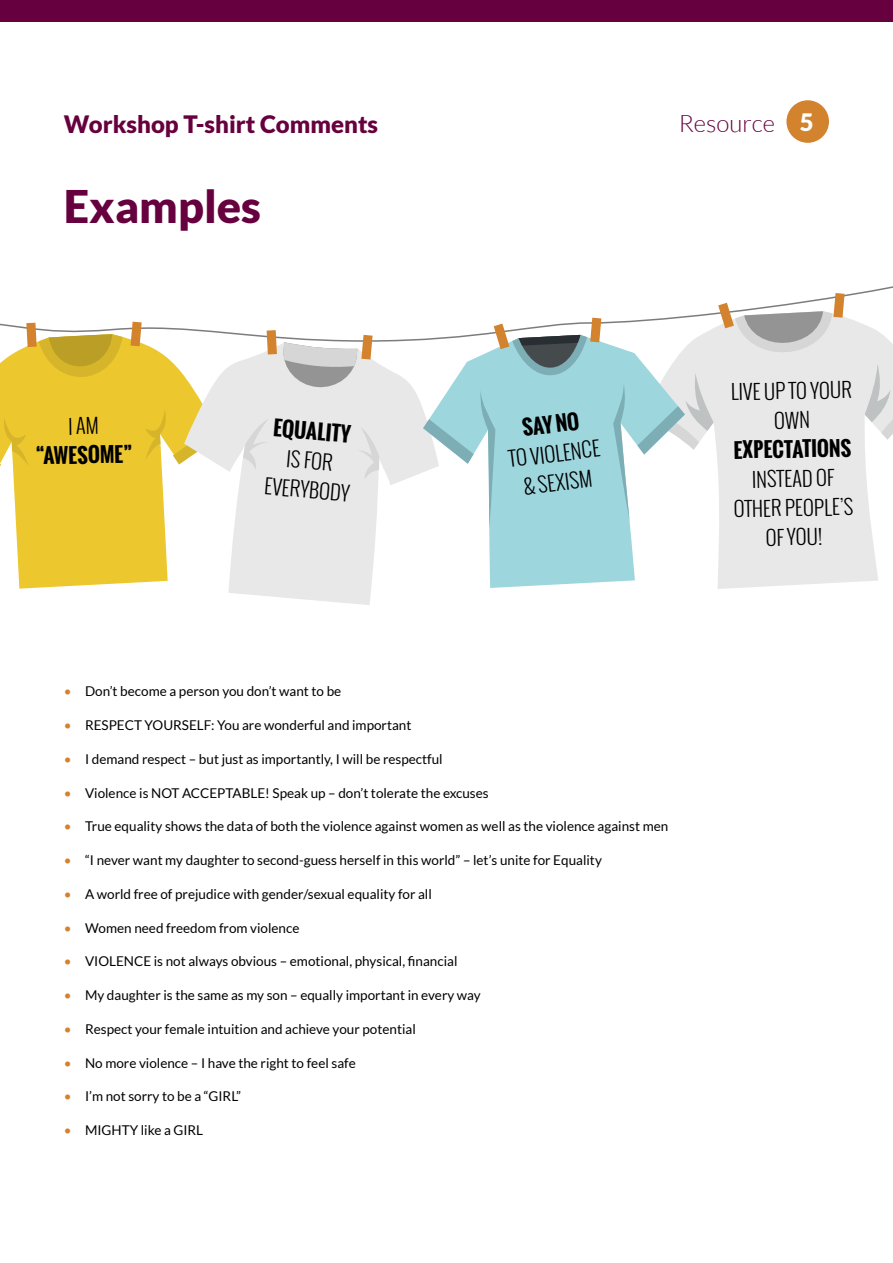
<style>
.page{position:relative;width:893px;height:1263px;background:#fff}
.page>*{position:absolute;margin:0;border:0;box-sizing:border-box;transform-origin:0 0}
.t1{font:900 45px "Lato";color:#67003e}
.t2{font:900 24px "Lato";color:#67003e}
.t3{font:300 24px "Lato";color:#67003e}
.t4{font:300 20.25px/29.2px "Oswald";color:#000;text-align:center}
.t5{font:700 20.25px "Oswald";color:#000}
.t6{font:13.5px "Lato";color:#000}
.s1{font-weight:900;color:#fff}
.s2{color:#d3822d}
</style>
<div class="page">
<div style="left:0;top:0;width:893px;height:21px;background:#67003e"></div>
<div style="left:786px;top:100px;width:43px;height:43px;background:#d3822d;border-radius:50%"></div>
<svg style="left:0;top:337px;width:184px;height:252px;fill:#edc72e"></svg>
<svg style="left:145px;top:409px;width:22px;height:51px"></svg>
<svg style="left:0;top:418px;width:29px;height:48px"></svg>
<svg style="left:173px;top:425px;width:11px;height:39px"></svg>
<svg style="left:184px;top:351px;width:239px;height:254px;fill:#e8e8e8"></svg>
<svg style="left:243px;top:419px;width:26px;height:51px"></svg>
<svg style="left:357px;top:427px;width:22px;height:52px"></svg>
<svg style="left:644px;top:312px;width:249px;height:277px;fill:#e8e8e8"></svg>
<svg style="left:865px;top:363px;width:28px;height:77px;background:#e0e1e1"></svg>
<svg style="left:423px;top:335px;width:262px;height:253px"></svg>
<svg style="left:613px;top:382px;width:17px;height:139px"></svg>
<svg style="left:423px;top:419px;width:51px;height:45px"></svg>
<svg style="left:637px;top:373px;width:77px;height:81px"></svg>
<svg style="left:26px;top:323px;width:97px;height:69px;background:#ddbf4d"></svg>
<svg style="left:131px;top:322px;width:11px;height:24px"></svg>
<svg style="left:267px;top:330px;width:106px;height:59px"></svg>
<svg style="left:480px;top:318px;width:121px;height:210px;background:#a2ced3"></svg>
<svg style="left:718px;top:293px;width:127px;height:73px"></svg>
<svg style="left:70px;top:417px;width:28px;height:17px"></svg>
<h2 class="t2" style="left:64px;top:110px;width:316px">Workshop T-shirt Comments</h2>
<h2 class="t3" style="left:679px;top:111px;width:137px">Resource <span class="s1">5</span></h2>
<h1 class="t1" style="left:64px;top:180px;width:199px">Examples</h1>
<h3 class="t5" style="left:35px;top:441px;width:99px;rotate:-1deg">“AWESOME”</h3>
<h3 class="t5" style="left:275px;top:413px;width:79px;rotate:5deg">EQUALITY</h3>
<h3 class="t4" style="left:268px;top:442px;width:87px;rotate:5deg">IS FOR<br>EVERYBODY</h3>
<h3 class="t5" style="left:521px;top:413px;width:59px;rotate:-7deg">SAY NO</h3>
<h3 class="t4" style="left:507px;top:444px;width:93px;rotate:-7deg">TO VIOLENCE &amp; SEXISM</h3>
<p class="t6" style="left:64px;top:684px;width:279px"><span class="s2">•</span> Don’t become a person you don’t want to be</p>
<p class="t6" style="left:64px;top:718px;width:349px"><span class="s2">•</span> RESPECT YOURSELF: You are wonderful and important</p>
<p class="t6" style="left:64px;top:751px;width:380px"><span class="s2">•</span> I demand respect – but just as importantly, I will be respectful</p>
<p class="t6" style="left:64px;top:785px;width:426px"><span class="s2">•</span> Violence is NOT ACCEPTABLE! Speak up – don’t tolerate the excuses</p>
<p class="t6" style="left:64px;top:819px;width:606px"><span class="s2">•</span> True equality shows the data of both the violence against women as well as the violence against men</p>
<p class="t6" style="left:64px;top:853px;width:540px"><span class="s2">•</span> “I never want my daughter to second-guess herself in this world” – let’s unite for Equality</p>
<p class="t6" style="left:64px;top:886px;width:370px"><span class="s2">•</span> A world free of prejudice with gender/sexual equality for all</p>
<p class="t6" style="left:64px;top:920px;width:237px"><span class="s2">•</span> Women need freedom from violence</p>
<p class="t6" style="left:64px;top:954px;width:395px"><span class="s2">•</span> VIOLENCE is not always obvious – emotional, physical, financial</p>
<p class="t6" style="left:64px;top:988px;width:419px"><span class="s2">•</span> My daughter is the same as my son – equally important in every way</p>
<p class="t6" style="left:64px;top:1021px;width:353px"><span class="s2">•</span> Respect your female intuition and achieve your potential</p>
<p class="t6" style="left:64px;top:1055px;width:293px"><span class="s2">•</span> No more violence – I have the right to feel safe</p>
<p class="t6" style="left:64px;top:1089px;width:179px"><span class="s2">•</span> I’m not sorry to be a “GIRL”</p>
<p class="t6" style="left:64px;top:1123px;width:141px"><span class="s2">•</span> MIGHTY like a GIRL</p>
<h3 class="t4" style="left:731px;top:377px;width:123px;rotate:-1deg">LIVE UP TO YOUR<br>OWN</h3>
<h3 class="t5" style="left:733px;top:435px;width:119px;rotate:-1deg">EXPECTATIONS</h3>
<h3 class="t4" style="left:733px;top:465px;width:122px;rotate:-1deg">INSTEAD OF<br>OTHER PEOPLE’S<br>OF YOU!</h3>
</div>
